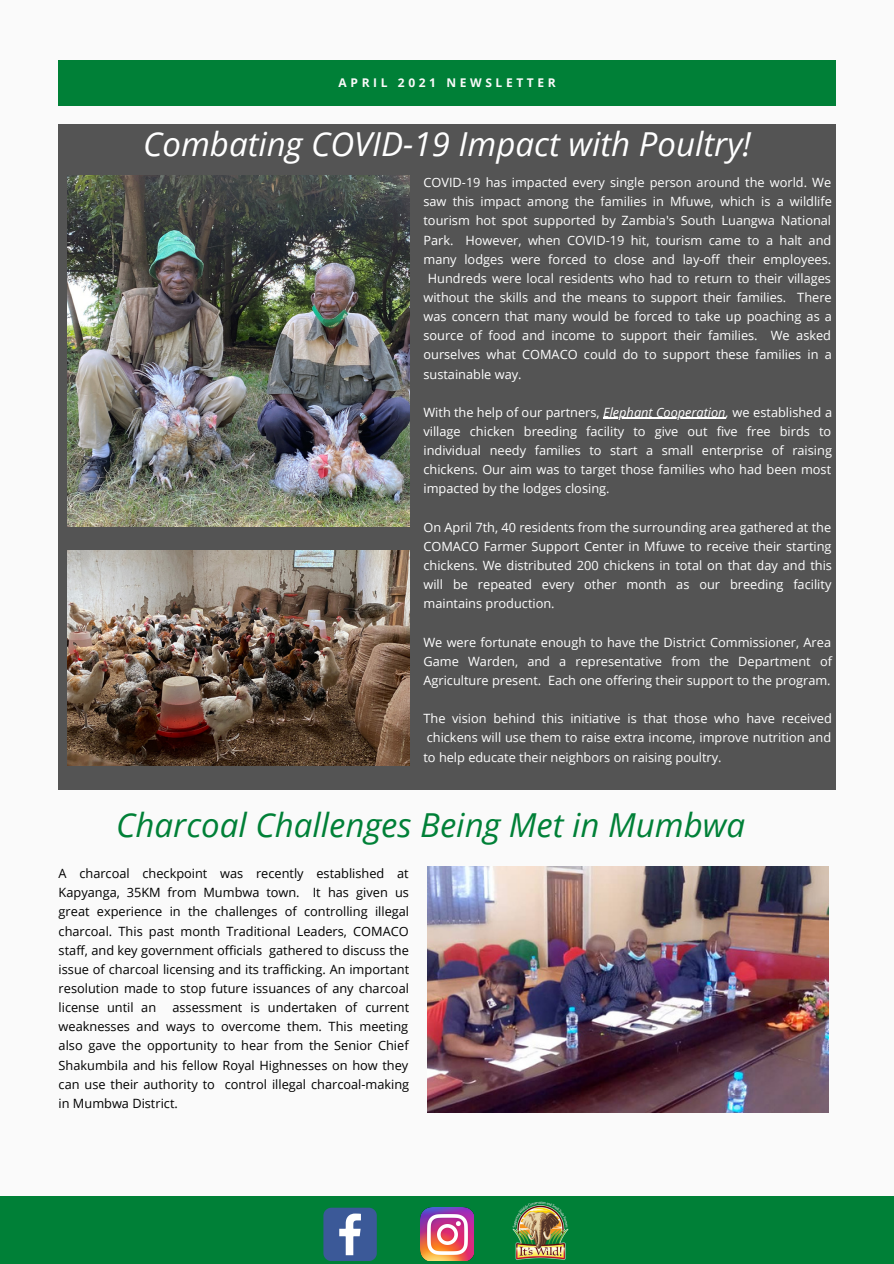
<style>
.page{position:relative;width:894px;height:1264px;background:#fff}
.page>*{position:absolute;margin:0;border:0;box-sizing:border-box;transform-origin:0 0}
.t1{font:italic 33px "Open Sans";color:#fff}
.t2{font:italic 33px "Open Sans";color:#008037}
.t3{font:12.75px/19.2px "Open Sans";color:#fff;text-align:justify}
.t4{font:12.75px/19.2px "Open Sans";color:#000;text-align:justify}
.t5{font:700 12px "Open Sans";letter-spacing:.3em;color:#fafafa}
.s1{font-style:italic}
</style>
<div class="page">
<div style="left:0;top:0;width:893px;height:1263px;background:#fafafa"></div>
<div style="left:59px;top:60px;width:776px;height:45px;background:#008037"></div>
<div style="left:59px;top:124px;width:776px;height:666px;background:#545454"></div>
<img style="left:67px;top:175px;width:342px;height:351px">
<hr style="left:603px;top:418px;width:122px;height:1px;background:#fff">
<img style="left:67px;top:550px;width:342px;height:215px">
<img style="left:427px;top:866px;width:401px;height:246px">
<div style="left:0;top:1195px;width:893px;height:68px;background:#008037"></div>
<svg style="left:323px;top:1207px;width:53px;height:53px;background:#5875a5"></svg>
<img style="left:421px;top:1207px;width:52px;height:53px">
<img style="left:508px;top:1195px;width:64px;height:65px">
<p class="t5" style="left:338px;top:74px;width:218px">APRIL 2021 NEWSLETTER</p>
<p class="t1" style="left:143px;top:121px;width:609px">Combating COVID-19 Impact with Poultry!</p>
<p class="t3" style="left:423px;top:172px;width:409px">COVID-19 has impacted every single person around the world. We</p>
<p class="t3" style="left:423px;top:192px;width:410px">saw this impact among the families in Mfuwe, which is a wildlife</p>
<p class="t3" style="left:423px;top:211px;width:409px">tourism hot spot supported by Zambia's South Luangwa National</p>
<p class="t3" style="left:423px;top:230px;width:409px">Park. However, when COVID-19 hit, tourism came to a halt and</p>
<p class="t3" style="left:423px;top:249px;width:409px">many lodges were forced to close and lay-off their employees.</p>
<p class="t3" style="left:427px;top:268px;width:404px">Hundreds were local residents who had to return to their villages</p>
<p class="t3" style="left:423px;top:287px;width:409px">without the skills and the means to support their families. There</p>
<p class="t3" style="left:423px;top:306px;width:410px">was concern that many would be forced to take up poaching as a</p>
<p class="t3" style="left:423px;top:326px;width:409px">source of food and income to support their families. We asked</p>
<p class="t3" style="left:423px;top:345px;width:410px">ourselves what COMACO could do to support these families in a</p>
<p class="t3" style="left:423px;top:364px;width:100px">sustainable way.</p>
<p class="t3" style="left:423px;top:402px;width:410px">With the help of our partners, <span class="s1">Elephant Cooperation,</span> we established a village chicken breeding facility to give out five free birds to individual needy families to start a small enterprise of raising chickens. Our aim was to target those families who had been most impacted by the lodges closing.</p>
<p class="t3" style="left:423px;top:517px;width:410px">On April 7th, 40 residents from the surrounding area gathered at the COMACO Farmer Support Center in Mfuwe to receive their starting chickens. We distributed 200 chickens in total on that day and this will be repeated every other month as our breeding facility maintains production.</p>
<p class="t3" style="left:423px;top:632px;width:410px">We were fortunate enough to have the District Commissioner, Area Game Warden, and a representative from the Department of Agriculture present. Each one offering their support to the program.</p>
<p class="t3" style="left:423px;top:708px;width:410px">The vision behind this initiative is that those who have received chickens will use them to raise extra income, improve nutrition and to help educate their neighbors on raising poultry.</p>
<p class="t2" style="left:116px;top:802px;width:630px">Charcoal Challenges Being Met in Mumbwa</p>
<p class="t4" style="left:59px;top:863px;width:352px">A charcoal checkpoint was recently established at Kapyanga, 35KM from Mumbwa town. It has given us great experience in the challenges of controlling illegal charcoal. This past month Traditional Leaders, COMACO staff, and key government officials gathered to discuss the issue of charcoal licensing and its trafficking. An important resolution made to stop future issuances of any charcoal license until an</p>
<p class="t4" style="left:59px;top:997px;width:352px;text-indent:114px">assessment is undertaken of current weaknesses and ways to overcome them. This meeting also gave the opportunity to hear from the Senior Chief Shakumbila and his fellow Royal Highnesses on how they can use their authority to control illegal charcoal-making in Mumbwa District.</p>
</div>
